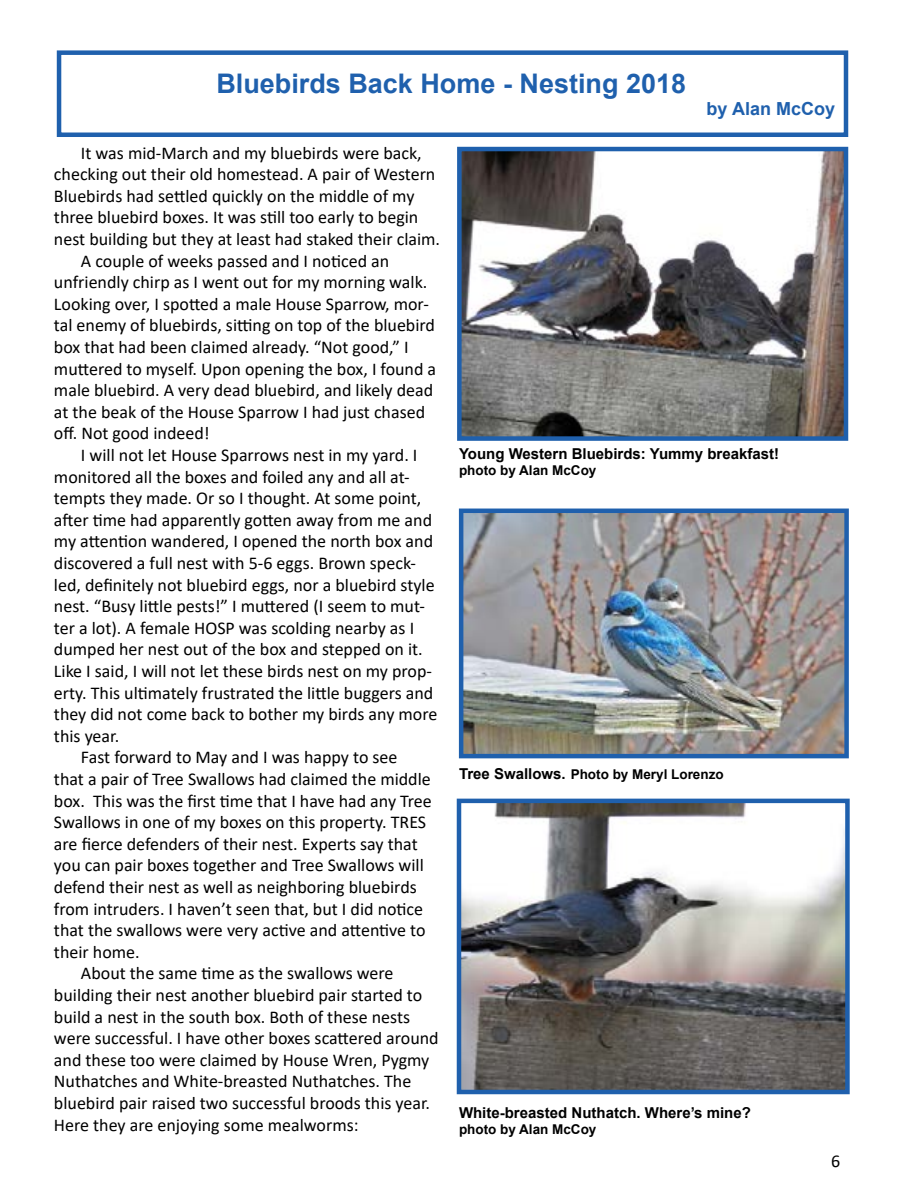
<style>
.page{position:relative;width:900px;height:1200px;background:#fff}
.page>*{position:absolute;margin:0;border:0;box-sizing:border-box;transform-origin:0 0}
.t1{font:700 27px "Arial";color:#1f60ad}
.t2{font:18px "Calibri";color:#000}
.t3{font:700 18px "Arial";color:#1f60ad}
.t4{font:700 15px "Arial";color:#000}
.t5{font:700 13.5px "Arial";color:#000}
.s1{font-size:15px}
</style>
<div class="page">
<img style="left:462px;top:152px;width:381px;height:284px">
<div style="left:457px;top:147px;width:391px;height:294px;border:4px solid #1f60ad"></div>
<img style="left:462px;top:804px;width:383px;height:285px">
<div style="left:457px;top:799px;width:393px;height:295px;border:4px solid #1f60ad"></div>
<div style="left:57px;top:50px;width:791px;height:87px;border:4px solid #1f60ad"></div>
<img style="left:464px;top:514px;width:380px;height:239px">
<div style="left:459px;top:509px;width:390px;height:249px;border:4px solid #1f60ad"></div>
<h1 class="t1" style="left:216px;top:65px;width:471px">Bluebirds Back Home - Nesting 2018</h1>
<p class="t3" style="left:707px;top:96px;width:130px">by Alan McCoy</p>
<p class="t2" style="left:81px;top:140px;width:342px">It was mid-March and my bluebirds were back,</p>
<p class="t2" style="left:54px;top:162px;width:383px">checking out their old homestead. A pair of Western</p>
<p class="t2" style="left:54px;top:183px;width:362px">Bluebirds had settled quickly on the middle of my</p>
<p class="t2" style="left:54px;top:205px;width:366px">three bluebird boxes. It was still too early to begin</p>
<p class="t2" style="left:54px;top:226px;width:388px">nest building but they at least had staked their claim.</p>
<p class="t2" style="left:81px;top:248px;width:310px">A couple of weeks passed and I noticed an</p>
<p class="t2" style="left:54px;top:270px;width:375px">unfriendly chirp as I went out for my morning walk.</p>
<p class="t2" style="left:54px;top:291px;width:376px">Looking over, I spotted a male House Sparrow, mor-</p>
<p class="t2" style="left:54px;top:313px;width:383px">tal enemy of bluebirds, sitting on top of the bluebird</p>
<p class="t2" style="left:54px;top:334px;width:356px">box that had been claimed already. “Not good,” I</p>
<p class="t2" style="left:54px;top:356px;width:384px">muttered to myself. Upon opening the box, I found a</p>
<p class="t2" style="left:54px;top:378px;width:381px">male bluebird. A very dead bluebird, and likely dead</p>
<p class="t2" style="left:54px;top:399px;width:373px">at the beak of the House Sparrow I had just chased</p>
<p class="t2" style="left:54px;top:421px;width:157px">off. Not good indeed!</p>
<p class="t2" style="left:81px;top:442px;width:338px">I will not let House Sparrows nest in my yard. I</p>
<p class="t2" style="left:54px;top:464px;width:357px">monitored all the boxes and foiled any and all at-</p>
<p class="t2" style="left:54px;top:486px;width:369px">tempts they made. Or so I thought. At some point,</p>
<p class="t2" style="left:54px;top:507px;width:380px">after time had apparently gotten away from me and</p>
<p class="t2" style="left:54px;top:529px;width:381px">my attention wandered, I opened the north box and</p>
<p class="t2" style="left:54px;top:550px;width:364px">discovered a full nest with 5-6 eggs. Brown speck-</p>
<p class="t2" style="left:54px;top:572px;width:382px">led, definitely not bluebird eggs, nor a bluebird style</p>
<p class="t2" style="left:54px;top:594px;width:373px">nest. “Busy little pests!” I muttered (I seem to mut-</p>
<p class="t2" style="left:54px;top:615px;width:362px">ter a lot). A female HOSP was scolding nearby as I</p>
<p class="t2" style="left:54px;top:637px;width:370px">dumped her nest out of the box and stepped on it.</p>
<p class="t2" style="left:54px;top:658px;width:380px">Like I said, I will not let these birds nest on my prop-</p>
<p class="t2" style="left:54px;top:680px;width:381px">erty. This ultimately frustrated the little buggers and</p>
<p class="t2" style="left:54px;top:702px;width:385px">they did not come back to bother my birds any more</p>
<p class="t2" style="left:54px;top:723px;width:67px">this year.</p>
<p class="t2" style="left:81px;top:745px;width:318px">Fast forward to May and I was happy to see</p>
<p class="t2" style="left:54px;top:766px;width:378px">that a pair of Tree Swallows had claimed the middle</p>
<p class="t2" style="left:54px;top:788px;width:379px">box. This was the first time that I have had any Tree</p>
<p class="t2" style="left:54px;top:810px;width:374px">Swallows in one of my boxes on this property. TRES</p>
<p class="t2" style="left:54px;top:831px;width:365px">are fierce defenders of their nest. Experts say that</p>
<p class="t2" style="left:54px;top:853px;width:371px">you can pair boxes together and Tree Swallows will</p>
<p class="t2" style="left:54px;top:874px;width:364px">defend their nest as well as neighboring bluebirds</p>
<p class="t2" style="left:54px;top:896px;width:371px">from intruders. I haven’t seen that, but I did notice</p>
<p class="t2" style="left:54px;top:918px;width:373px">that the swallows were very active and attentive to</p>
<p class="t2" style="left:54px;top:939px;width:87px">their home.</p>
<p class="t2" style="left:81px;top:961px;width:314px">About the same time as the swallows were</p>
<p class="t2" style="left:54px;top:982px;width:370px">building their nest another bluebird pair started to</p>
<p class="t2" style="left:54px;top:1004px;width:358px">build a nest in the south box. Both of these nests</p>
<p class="t2" style="left:54px;top:1026px;width:386px">were successful. I have other boxes scattered around</p>
<p class="t2" style="left:54px;top:1047px;width:377px">and these too were claimed by House Wren, Pygmy</p>
<p class="t2" style="left:54px;top:1069px;width:359px">Nuthatches and White-breasted Nuthatches. The</p>
<p class="t2" style="left:54px;top:1090px;width:378px">bluebird pair raised two successful broods this year.</p>
<p class="t2" style="left:54px;top:1112px;width:306px">Here they are enjoying some mealworms:</p>
<p class="t4" style="left:459px;top:443px;width:322px">Young Western Bluebirds: Yummy breakfast!</p>
<p class="t5" style="left:459px;top:461px;width:139px">photo by Alan McCoy</p>
<p class="t5" style="left:459px;top:764px;width:266px"><span class="s1">Tree Swallows.</span> Photo by Meryl Lorenzo</p>
<p class="t4" style="left:459px;top:1102px;width:293px">White-breasted Nuthatch. Where’s mine?</p>
<p class="t5" style="left:459px;top:1120px;width:139px">photo by Alan McCoy</p>
<p class="t2" style="left:831px;top:1148px;width:11px">6</p>
</div>
